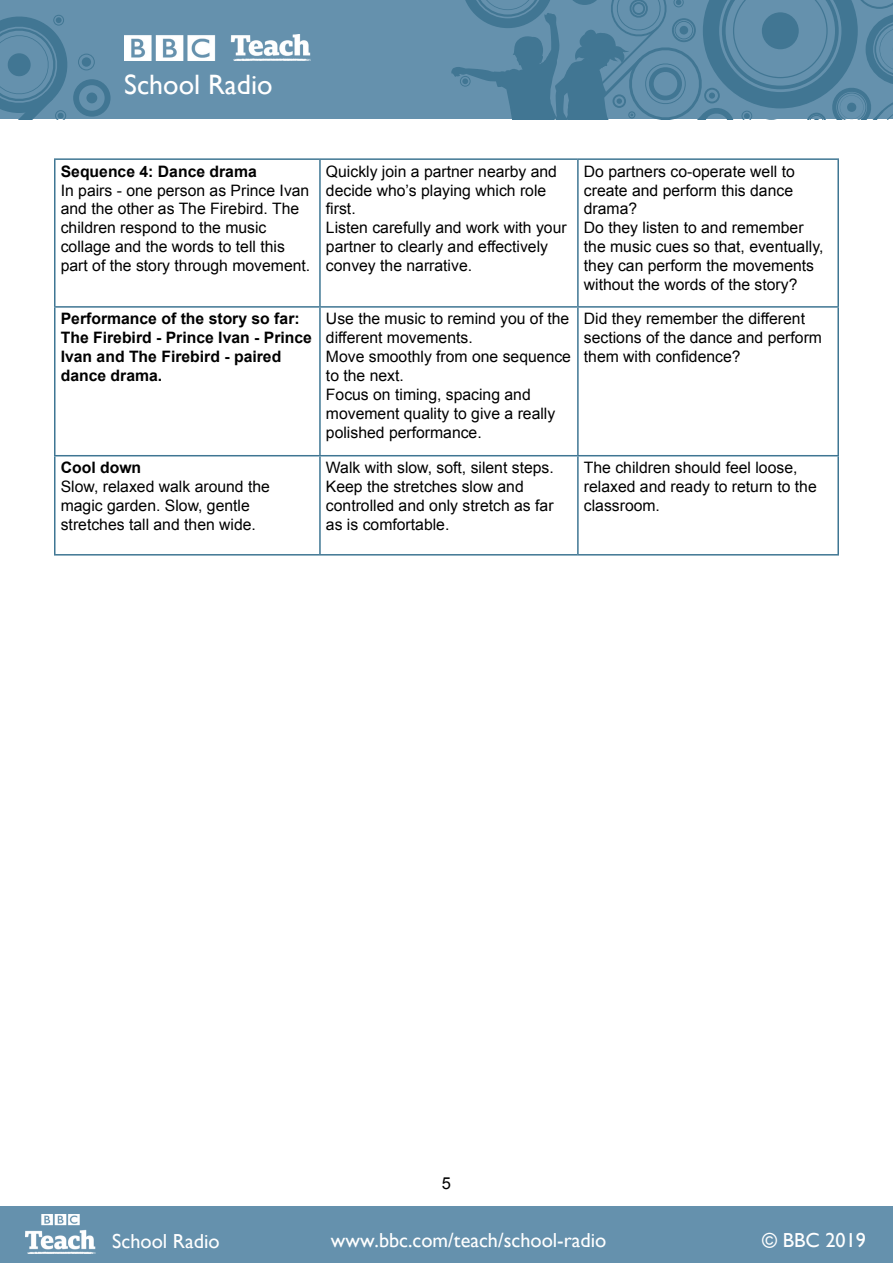
<style>
.page{position:relative;width:893px;height:1263px;background:#fff}
.page>*{position:absolute;margin:0;border:0;box-sizing:border-box;transform-origin:0 0}
.t1{font:28.05px "Gill Sans";color:#fff}
.t2{font:20.25px "Gill Sans";color:#fff}
.t3{font:16.5px "Arial";color:#000}
.t4{font:15.75px/18.9px "Arial";color:#000}
.t5{font:700 15.75px/18.9px "Arial";color:#000}
</style>
<div class="page">
<div style="left:0;top:1207px;width:893px;height:56px;background:#6591ad"></div>
<div style="left:0;top:0;width:893px;height:119px;background:#6591ad"></div>
<svg style="left:310px;top:0;width:583px;height:120px"></svg>
<svg style="left:0;top:15px;width:111px;height:104px"></svg>
<img style="left:25px;top:1214px;width:70px;height:39px">
<img style="left:125px;top:34px;width:185px;height:27px">
<hr style="left:54px;top:158px;width:266px;height:2px;background:#3f7693">
<hr style="left:54px;top:160px;width:2px;height:146px;background:#3f7693">
<hr style="left:320px;top:158px;width:258px;height:2px;background:#3f7693">
<hr style="left:319px;top:160px;width:2px;height:146px;background:#3f7693">
<hr style="left:578px;top:158px;width:261px;height:2px;background:#3f7693">
<hr style="left:577px;top:160px;width:2px;height:146px;background:#3f7693">
<hr style="left:837px;top:160px;width:2px;height:146px;background:#3f7693">
<hr style="left:54px;top:306px;width:266px;height:2px;background:#3f7693">
<hr style="left:54px;top:308px;width:2px;height:147px;background:#3f7693">
<hr style="left:320px;top:306px;width:258px;height:2px;background:#3f7693">
<hr style="left:319px;top:308px;width:2px;height:147px;background:#3f7693">
<hr style="left:578px;top:306px;width:261px;height:2px;background:#3f7693">
<hr style="left:577px;top:308px;width:2px;height:147px;background:#3f7693">
<hr style="left:837px;top:308px;width:2px;height:147px;background:#3f7693">
<hr style="left:54px;top:455px;width:266px;height:1px;background:#3f7693">
<hr style="left:54px;top:456px;width:2px;height:98px;background:#3f7693">
<hr style="left:320px;top:455px;width:258px;height:1px;background:#3f7693">
<hr style="left:319px;top:456px;width:2px;height:98px;background:#3f7693">
<hr style="left:578px;top:455px;width:261px;height:1px;background:#3f7693">
<hr style="left:577px;top:456px;width:2px;height:98px;background:#3f7693">
<hr style="left:837px;top:456px;width:2px;height:98px;background:#3f7693">
<hr style="left:54px;top:554px;width:266px;height:1px;background:#3f7693">
<hr style="left:320px;top:554px;width:258px;height:1px;background:#3f7693">
<hr style="left:578px;top:554px;width:261px;height:1px;background:#3f7693">
<h1 class="t1" style="left:124px;top:68px;width:150px">School Radio</h1>
<p class="t5" style="left:61px;top:162px;width:198px">Sequence 4: Dance drama</p>
<p class="t4" style="left:61px;top:181px;width:251px">In pairs - one person as Prince Ivan and the other as The Firebird. The children respond to the music collage and the words to tell this part of the story through movement.</p>
<p class="t4" style="left:326px;top:162px;width:242px">Quickly join a partner nearby and decide who’s playing which role first.<br>Listen carefully and work with your partner to clearly and effectively convey the narrative.</p>
<p class="t4" style="left:584px;top:162px;width:241px">Do partners co-operate well to create and perform this dance drama?<br>Do they listen to and remember the music cues so that, eventually, they can perform the movements without the words of the story?</p>
<p class="t5" style="left:61px;top:310px;width:253px">Performance of the story so far:<br>The Firebird - Prince Ivan - Prince<br>Ivan and The Firebird - paired dance drama.</p>
<p class="t4" style="left:326px;top:310px;width:247px">Use the music to remind you of the different movements.<br>Move smoothly from one sequence to the next.<br>Focus on timing, spacing and movement quality to give a really polished performance.</p>
<p class="t4" style="left:584px;top:310px;width:240px">Did they remember the different sections of the dance and perform them with confidence?</p>
<p class="t5" style="left:61px;top:459px;width:82px">Cool down</p>
<p class="t4" style="left:61px;top:477px;width:211px">Slow, relaxed walk around the magic garden. Slow, gentle stretches tall and then wide.</p>
<p class="t4" style="left:326px;top:458px;width:229px">Walk with slow, soft, silent steps.<br>Keep the stretches slow and controlled and only stretch as far as is comfortable.</p>
<p class="t4" style="left:584px;top:458px;width:234px">The children should feel loose, relaxed and ready to return to the classroom.</p>
<p class="t3" style="left:442px;top:1173px;width:11px">5</p>
<p class="t2" style="left:112px;top:1229px;width:109px">School Radio</p>
<p class="t2" style="left:331px;top:1228px;width:277px">www.bbc.com/teach/school-radio</p>
<p class="t2" style="left:762px;top:1228px;width:105px">© BBC 2019</p>
</div>
